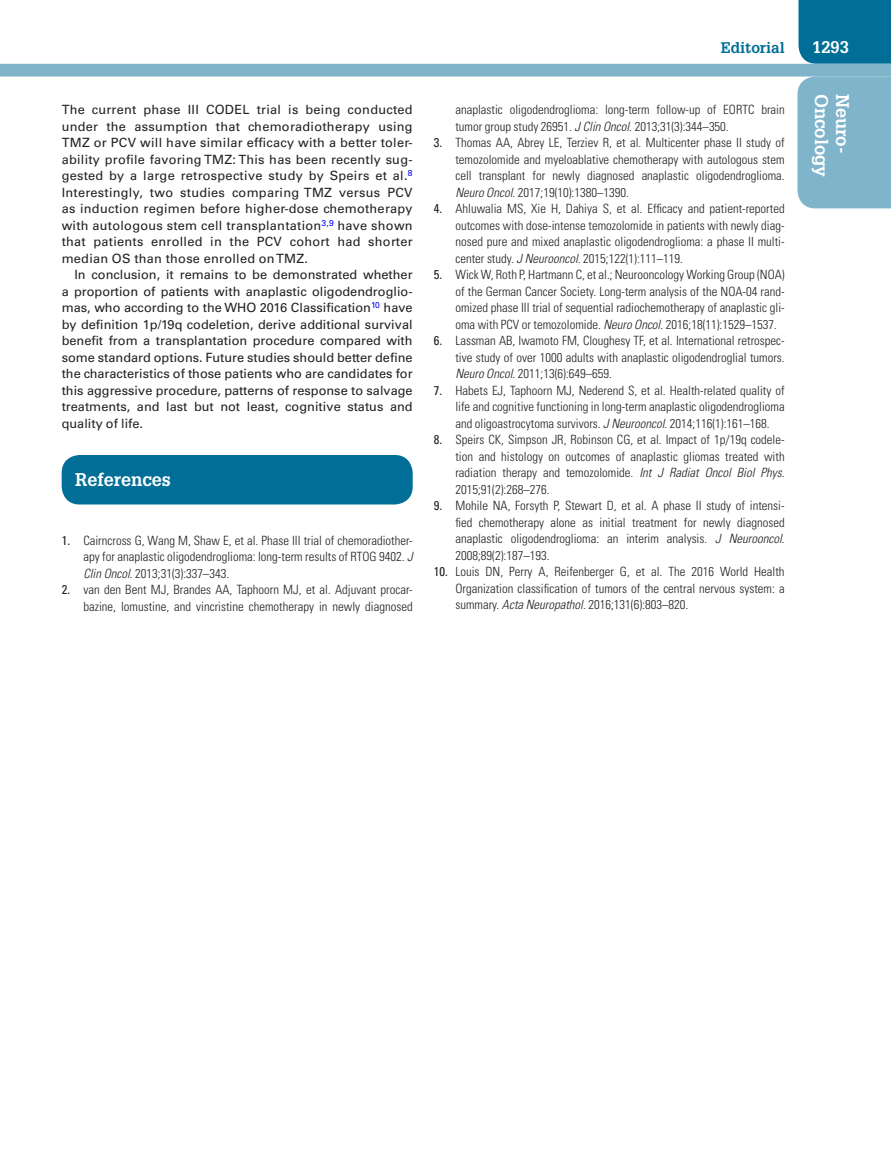
<style>
.page{position:relative;width:891px;height:1175px;background:#fff}
.page>*{position:absolute;margin:0;border:0;box-sizing:border-box;transform-origin:0 0}
.t1{font:700 18px "Glypha LT Std";color:#fff}
.t2{font:700 16.5px "Glypha LT Std";color:#fff}
.t3{font:700 15px "Glypha LT Std";color:#006e96}
.t4{font:300 condensed 12.75px/16.5px "Univers LT Std";color:#231f20;text-align:justify}
.t5{font:12.75px/16.5px "Univers LT Std";color:#231f20;text-align:justify}
.s1{font-weight:400}
.s2{font-style:italic}
</style>
<div class="page">
<div style="left:799px;top:0;width:92px;height:64px;background:#006e96"></div>
<div style="left:0;top:64px;width:891px;height:12px;background:#7fb4ca"></div>
<div style="left:797px;top:76px;width:94px;height:132px;background:#7fb4ca"></div>
<div style="left:62px;top:455px;width:351px;height:49px;background:#006e96;border-radius:18px"></div>
<p class="t5" style="left:62px;top:102px;width:353px">The current phase III CODEL trial is being conducted under the assumption that chemoradiotherapy using TMZ or PCV will have similar efficacy with a better toler&shy;ability profile favoring TMZ: This has been recently sug&shy;gested by a large retrospective study by Speirs et al.<sup>8<br></sup>Interestingly, two studies comparing TMZ versus PCV as induction regimen before higher-dose chemotherapy with autologous stem cell transplantation<sup>3</sup><sup>,</sup><sup>9</sup> have shown that patients enrolled in the PCV cohort had shorter median OS than those enrolled on TMZ.</p>
<p class="t5" style="left:62px;top:267px;width:353px;text-indent:13px">In conclusion, it remains to be demonstrated whether a proportion of patients with anaplastic oligodendroglio&shy;mas, who according to the WHO 2016 Classification<sup>10</sup> have by definition 1p/19q codeletion, derive additional survival benefit from a transplantation procedure compared with some standard options. Future studies should better define the characteristics of those patients who are candidates for this aggressive procedure, patterns of response to salvage treatments, and last but not least, cognitive status and quality of life.</p>
<h1 class="t1" style="left:75px;top:469px;width:97px">References</h1>
<p class="t4" style="left:83px;top:532px;width:331px;text-indent:-22px"><span class="s1">1.</span> Cairncross G, Wang M, Shaw E, et al. Phase III trial of chemoradiother&shy;apy for anaplastic oligodendroglioma: long-term results of RTOG 9402. <span class="s2">J Clin Oncol</span>. 2013;31(3):337–343.</p>
<p class="t4" style="left:62px;top:581px;width:353px;text-align:right"><span class="s1">2.</span> van den Bent MJ, Brandes AA, Taphoorn MJ, et al. Adjuvant procar&shy;bazine, lomustine, and vincristine chemotherapy in newly diagnosed</p>
<p class="t3" style="left:721px;top:38px;width:65px">Editorial</p>
<p class="t2" style="left:812px;top:37px;width:38px">1293</p>
<p class="t4" style="left:455px;top:101px;width:331px">anaplastic oligodendroglioma: long-term follow-up of EORTC brain tumor group study 26951. <span class="s2">J Clin Oncol</span>. 2013;31(3):344–350.</p>
<p class="t4" style="left:455px;top:134px;width:331px;text-indent:-22px"><span class="s1">3.</span> Thomas AA, Abrey LE, Terziev R, et al. Multicenter phase II study of temozolomide and myeloablative chemotherapy with autologous stem cell transplant for newly diagnosed anaplastic oligodendroglioma.<br><span class="s2">Neuro Oncol</span>. 2017;19(10):1380–1390.</p>
<p class="t4" style="left:455px;top:200px;width:331px;text-indent:-22px"><span class="s1">4.</span> Ahluwalia MS, Xie H, Dahiya S, et al. Efficacy and patient-reported outcomes with dose-intense temozolomide in patients with newly diag&shy;nosed pure and mixed anaplastic oligodendroglioma: a phase II multi&shy;center study. <span class="s2">J Neurooncol</span>. 2015;122(1):111–119.</p>
<p class="t4" style="left:455px;top:266px;width:331px;text-indent:-22px"><span class="s1">5.</span> Wick W, Roth P, Hartmann C, et al.; Neurooncology Working Group (NOA) of the German Cancer Society. Long-term analysis of the NOA-04 rand&shy;omized phase III trial of sequential radiochemotherapy of anaplastic gli&shy;oma with PCV or temozolomide. <span class="s2">Neuro Oncol</span>. 2016;18(11):1529–1537.</p>
<p class="t4" style="left:455px;top:332px;width:331px;text-indent:-22px"><span class="s1">6.</span> Lassman AB, Iwamoto FM, Cloughesy TF, et al. International retrospec&shy;tive study of over 1000 adults with anaplastic oligodendroglial tumors.<br><span class="s2">Neuro Oncol</span>. 2011;13(6):649–659.</p>
<p class="t4" style="left:455px;top:382px;width:331px;text-indent:-22px"><span class="s1">7.</span> Habets EJ, Taphoorn MJ, Nederend S, et al. Health-related quality of life and cognitive functioning in long-term anaplastic oligodendroglioma and oligoastrocytoma survivors. <span class="s2">J Neurooncol</span>. 2014;116(1):161–168.</p>
<p class="t4" style="left:455px;top:431px;width:331px;text-indent:-22px"><span class="s1">8.</span> Speirs CK, Simpson JR, Robinson CG, et al. Impact of 1p/19q codele&shy;tion and histology on outcomes of anaplastic gliomas treated with radiation therapy and temozolomide. <span class="s2">Int J Radiat Oncol Biol Phys</span>.<br>2015;91(2):268–276.</p>
<p class="t4" style="left:455px;top:497px;width:331px;text-indent:-22px"><span class="s1">9.</span> Mohile NA, Forsyth P, Stewart D, et al. A phase II study of intensi&shy;fied chemotherapy alone as initial treatment for newly diagnosed anaplastic oligodendroglioma: an interim analysis. <span class="s2">J Neurooncol</span>.<br>2008;89(2):187–193.</p>
<p class="t4" style="left:455px;top:563px;width:331px;text-indent:-22px"><span class="s1">10.</span> Louis DN, Perry A, Reifenberger G, et al. The 2016 World Health Organization classification of tumors of the central nervous system: a summary. <span class="s2">Acta Neuropathol</span>. 2016;131(6):803–820.</p>
<h1 class="t1" style="left:833px;top:94px;width:85px;rotate:90deg">Oncology</h1>
<h1 class="t1" style="left:854px;top:94px;width:61px;rotate:90deg">Neuro-</h1>
</div>
